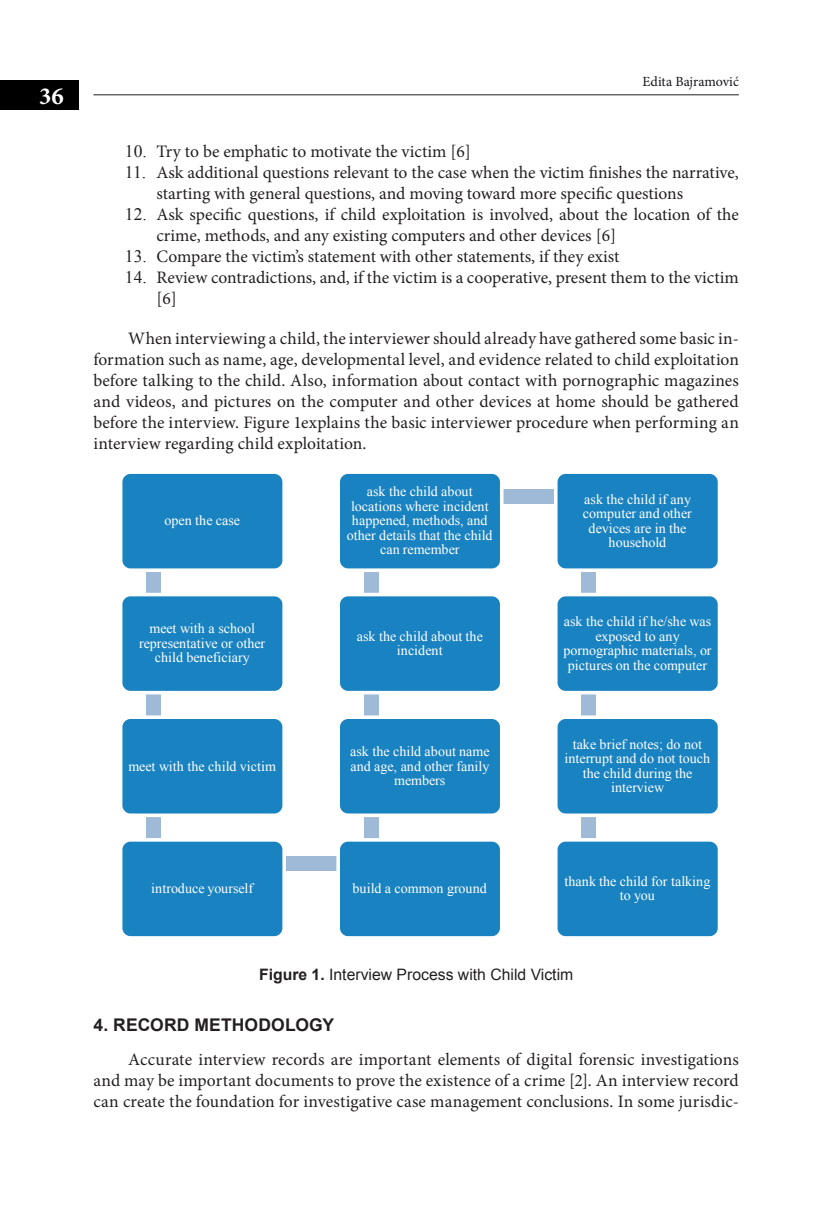
<style>
.page{position:relative;width:828px;height:1225px;background:#fff}
.page>*{position:absolute;margin:0;border:0;box-sizing:border-box;transform-origin:0 0}
.t1{font:700 24.5px "Minion Pro";color:#fff}
.t2{font:17.5px/21px "Minion Pro";color:#231f20}
.naslov_2h{font:700 17.5px "Arial";letter-spacing:.01em;color:#231f20}
.Tabela_broj1{font:15.75px "Arial";color:#231f20}
.t3{font:14px/14.5px "Times New Roman";letter-spacing:.005em;color:#fff;text-align:center}
.t4{font:14px "Minion Pro";color:#17141a}
.s1{font-family:"Times New Roman"}
.s2{font-weight:700}
</style>
<div class="page">
<hr style="left:93px;top:94px;width:645px;height:1px;background:#231f20">
<div style="left:0;top:81px;width:78px;height:29px;background:#000"></div>
<div style="left:146px;top:497px;width:15px;height:121px;background:#9ebad6"></div>
<div style="left:122px;top:473px;width:161px;height:99px;background:#1982c1"></div>
<div style="left:146px;top:619px;width:15px;height:122px;background:#9ebad6"></div>
<div style="left:121px;top:595px;width:163px;height:98px;background:#1982c1;border-radius:10px"></div>
<div style="left:119px;top:593px;width:167px;height:101px;border:4px solid #fff;border-radius:10px"></div>
<div style="left:146px;top:742px;width:15px;height:121px;background:#9ebad6"></div>
<div style="left:121px;top:717px;width:163px;height:98px;background:#1982c1;border-radius:10px"></div>
<div style="left:119px;top:715px;width:167px;height:102px;border:4px solid #fff;border-radius:10px"></div>
<div style="left:154px;top:857px;width:217px;height:14px;background:#9ebad6"></div>
<svg style="left:122px;top:838px;width:164px;height:99px;background:#298bc5"></svg>
<div style="left:364px;top:742px;width:14px;height:121px;background:#9ebad6"></div>
<svg style="left:336px;top:838px;width:164px;height:99px;background:#298ac5"></svg>
<div style="left:364px;top:619px;width:14px;height:122px;background:#9ebad6"></div>
<div style="left:338px;top:717px;width:163px;height:98px;background:#1982c1;border-radius:10px"></div>
<div style="left:336px;top:715px;width:167px;height:102px;border:4px solid #fff;border-radius:10px"></div>
<div style="left:364px;top:497px;width:14px;height:121px;background:#9ebad6"></div>
<div style="left:338px;top:595px;width:163px;height:98px;background:#1982c1;border-radius:10px"></div>
<div style="left:336px;top:593px;width:167px;height:101px;border:4px solid #fff;border-radius:10px"></div>
<div style="left:371px;top:489px;width:217px;height:15px;background:#9ebad6"></div>
<svg style="left:340px;top:473px;width:163px;height:99px;background:#288ac5"></svg>
<div style="left:581px;top:497px;width:15px;height:121px;background:#9ebad6"></div>
<svg style="left:554px;top:473px;width:164px;height:99px;background:#298bc5"></svg>
<div style="left:581px;top:619px;width:15px;height:122px;background:#9ebad6"></div>
<div style="left:555px;top:595px;width:164px;height:98px;background:#1982c1;border-radius:10px"></div>
<div style="left:553px;top:593px;width:168px;height:101px;border:4px solid #fff;border-radius:10px"></div>
<div style="left:581px;top:742px;width:15px;height:121px;background:#9ebad6"></div>
<div style="left:555px;top:717px;width:164px;height:98px;background:#1982c1;border-radius:10px"></div>
<div style="left:553px;top:715px;width:168px;height:102px;border:4px solid #fff;border-radius:10px"></div>
<div style="left:557px;top:838px;width:161px;height:99px;background:#1982c1"></div>
<h1 class="t1" style="left:39px;top:79px;width:26px">36</h1>
<p class="t4" style="left:642px;top:72px;width:98px">Edita Bajramović</p>
<p class="t2" style="left:125px;top:141px;width:347px"><span class="s1">10.</span> Try to be emphatic to motivate the victim [6]</p>
<p class="t2" style="left:156px;top:162px;width:583px;text-indent:-32px"><span class="s1">11.</span> Ask additional questions relevant to the case when the victim finishes the narrative, starting with general questions, and moving toward more specific questions</p>
<p class="t2" style="left:156px;top:204px;width:583px;text-indent:-32px"><span class="s1">12.</span> Ask specific questions, if child exploitation is involved, about the location of the crime, methods, and any existing computers and other devices [6]</p>
<p class="t2" style="left:125px;top:246px;width:496px"><span class="s1">13.</span> Compare the victim’s statement with other statements, if they exist</p>
<p class="t2" style="left:156px;top:267px;width:583px;text-indent:-32px"><span class="s1">14.</span> Review contradictions, and, if the victim is a cooperative, present them to the victim [6]</p>
<p class="t2" style="left:93px;top:328px;width:646px;text-align:justify;text-indent:35px">When interviewing a child, the interviewer should already have gathered some basic in&shy;formation such as name, age, developmental level, and evidence related to child exploitation before talking to the child. Also, information about contact with pornographic magazines and videos, and pictures on the computer and other devices at home should be gathered before the interview. Figure 1explains the basic interviewer procedure when performing an interview regarding child exploitation.</p>
<p class="t3" style="left:164px;top:513px;width:77px">open the case</p>
<p class="t3" style="left:139px;top:621px;width:128px">meet with a school representative or other child beneficiary</p>
<p class="t3" style="left:128px;top:758px;width:149px">meet with the child victim</p>
<p class="t3" style="left:347px;top:484px;width:147px">ask the child about locations where incident happened, methods, and other details that the child can remember</p>
<p class="t3" style="left:582px;top:491px;width:110px">ask the child if any computer and other devices are in the household</p>
<p class="t3" style="left:356px;top:628px;width:128px">ask the child about the incident</p>
<p class="t3" style="left:350px;top:744px;width:141px">ask the child about name and age, and other fanily members</p>
<p class="t3" style="left:563px;top:614px;width:150px">ask the child if he/she was exposed to any pornographic materials, or pictures on the computer</p>
<p class="t3" style="left:564px;top:737px;width:147px">take brief notes; do not interrupt and do not touch the child during the interview</p>
<p class="t3" style="left:151px;top:881px;width:103px">introduce yourself</p>
<p class="t3" style="left:352px;top:881px;width:136px">build a common ground</p>
<p class="t3" style="left:564px;top:874px;width:147px">thank the child for talking to you</p>
<p class="Tabela_broj1" style="left:259px;top:964px;width:315px"><span class="s2">Figure 1.</span> Interview Process with Child Victim</p>
<p class="naslov_2h" style="left:93px;top:1013px;width:242px">4. RECORD METHODOLOGY</p>
<p class="t2" style="left:93px;top:1049px;width:646px;text-align:justify;text-indent:35px">Accurate interview records are important elements of digital forensic investigations and may be important documents to prove the existence of a crime [2]. An interview record can create the foundation for investigative case management conclusions. In some jurisdic-</p>
</div>
